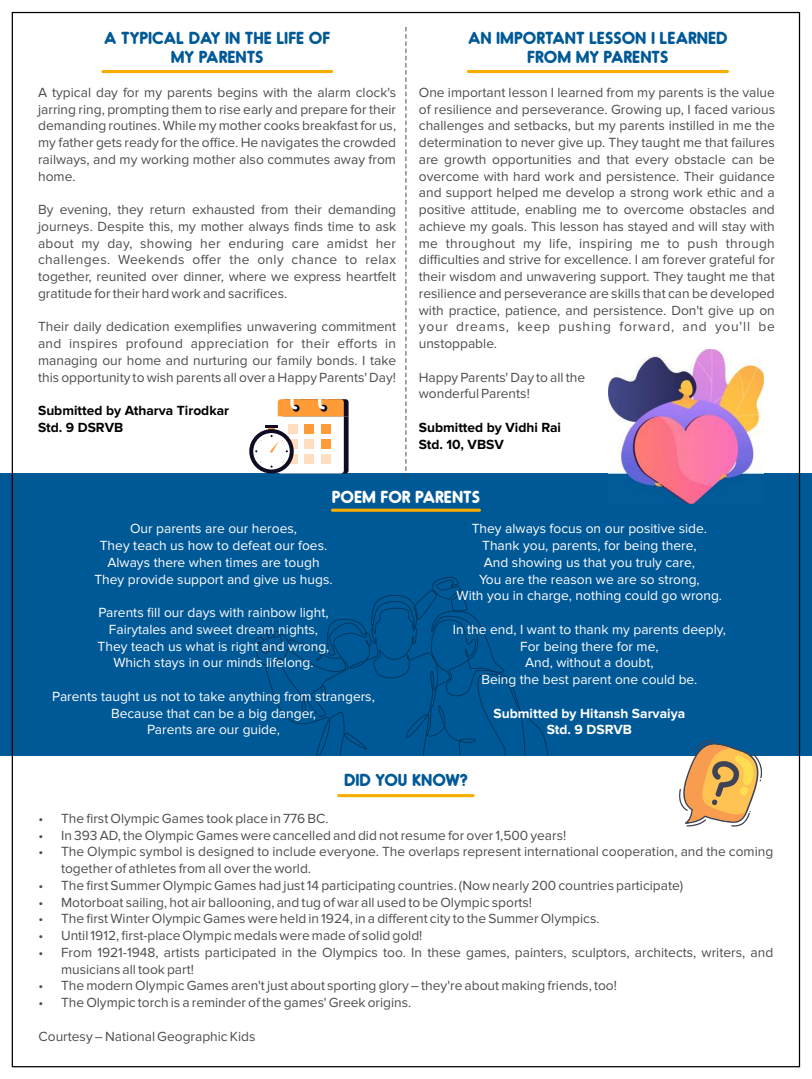
<style>
.page{position:relative;width:812px;height:1079px;background:#fff}
.page>*{position:absolute;margin:0;border:0;box-sizing:border-box;transform-origin:0 0}
.t1{font:700 16.5px/18.6px "Oduda";color:#005997;text-align:center}
.t2{font:700 16.5px "Oduda";color:#fff}
.t3{font:13.75px/16.8px "Proxima Nova";color:#4d4d4d;text-align:justify}
.t4{font:13.75px/16.8px "Proxima Nova";color:#fff;text-align:center}
.t5{font:700 13.75px/16.8px "Proxima Nova";color:#000}
.t6{font:700 13.75px/16.8px "Proxima Nova";color:#fff;text-align:center}
</style>
<div class="page">
<div style="left:0;top:473px;width:811px;height:283px;background:#005997"></div>
<svg style="left:254px;top:577px;width:295px;height:179px"></svg>
<svg style="left:332px;top:508px;width:147px;height:4px"></svg>
<hr style="left:468px;top:70px;width:259px;height:3px;background:#f8ad00">
<hr style="left:103px;top:70px;width:228px;height:3px;background:#f8ad00">
<svg style="left:405px;top:27px;width:1px;height:451px"></svg>
<hr style="left:338px;top:794px;width:135px;height:3px;background:#f8ad00">
<img style="left:608px;top:349px;width:155px;height:155px">
<svg style="left:249px;top:429px;width:44px;height:44px"></svg>
<svg style="left:253px;top:433px;width:36px;height:36px"></svg>
<svg style="left:255px;top:399px;width:93px;height:74px"></svg>
<svg style="left:679px;top:740px;width:82px;height:86px"></svg>
<p class="t1" style="left:104px;top:30px;width:227px">A TYPICAL DAY IN THE LIFE OF<br>MY PARENTS</p>
<p class="t3" style="left:38px;top:84px;width:359px">A typical day for my parents begins with the alarm clock's jarring ring, prompting them to rise early and prepare for their demanding routines. While my mother cooks breakfast for us, my father gets ready for the office. He navigates the crowded railways, and my working mother also commutes away from home.</p>
<p class="t3" style="left:38px;top:202px;width:359px">By evening, they return exhausted from their demanding journeys. Despite this, my mother always finds time to ask about my day, showing her enduring care amidst her challenges. Weekends offer the only chance to relax together, reunited over dinner, where we express heartfelt gratitude for their hard work and sacrifices.</p>
<p class="t3" style="left:38px;top:319px;width:359px">Their daily dedication exemplifies unwavering commitment and inspires profound appreciation for their efforts in managing our home and nurturing our family bonds. I take this opportunity to wish parents all over a Happy Parents' Day!</p>
<p class="t5" style="left:38px;top:403px;width:192px">Submitted by Atharva Tirodkar<br>Std. 9 DSRVB</p>
<p class="t1" style="left:467px;top:30px;width:261px">AN IMPORTANT LESSON I LEARNED<br>FROM MY PARENTS</p>
<p class="t3" style="left:418px;top:84px;width:357px">One important lesson I learned from my parents is the value of resilience and perseverance. Growing up, I faced various challenges and setbacks, but my parents instilled in me the determination to never give up. They taught me that failures are growth opportunities and that every obstacle can be overcome with hard work and persistence. Their guidance and support helped me develop a strong work ethic and a positive attitude, enabling me to overcome obstacles and achieve my goals. This lesson has stayed and will stay with me throughout my life, inspiring me to push through difficulties and strive for excellence. I am forever grateful for their wisdom and unwavering support. They taught me that resilience and perseverance are skills that can be developed with practice, patience, and persistence. Don't give up on your dreams, keep pushing forward, and you'll be unstoppable.</p>
<p class="t3" style="left:418px;top:369px;width:168px">Happy Parents' Day to all the wonderful Parents!</p>
<p class="t5" style="left:418px;top:419px;width:143px">Submitted by Vidhi Rai<br>Std. 10, VBSV</p>
<p class="t2" style="left:331px;top:489px;width:150px">POEM FOR PARENTS</p>
<p class="t4" style="left:94px;top:521px;width:239px">Our parents are our heroes,<br>They teach us how to defeat our foes.<br>Always there when times are tough They provide support and give us hugs.</p>
<p class="t4" style="left:97px;top:605px;width:233px">Parents fill our days with rainbow light, Fairytales and sweet dream nights, They teach us what is right and wrong, Which stays in our minds lifelong.</p>
<p class="t4" style="left:52px;top:688px;width:324px">Parents taught us not to take anything from strangers,<br>Because that can be a big danger,<br>Parents are our guide,</p>
<p class="t4" style="left:456px;top:521px;width:267px">They always focus on our positive side.<br>Thank you, parents, for being there,<br>And showing us that you truly care,<br>You are the reason we are so strong,<br>With you in charge, nothing could go wrong.</p>
<p class="t4" style="left:452px;top:621px;width:274px">In the end, I want to thank my parents deeply,<br>For being there for me,<br>And, without a doubt,<br>Being the best parent one could be.</p>
<p class="t6" style="left:493px;top:705px;width:193px">Submitted by Hitansh Sarvaiya<br>Std. 9 DSRVB</p>
<p class="t1" style="left:344px;top:772px;width:125px">DID YOU KNOW?</p>
<p class="t3" style="left:38px;top:810px;width:291px">• The first Olympic Games took place in 776 BC.</p>
<p class="t3" style="left:38px;top:827px;width:529px">• In 393 AD, the Olympic Games were cancelled and did not resume for over 1,500 years!</p>
<p class="t3" style="left:61px;top:844px;width:713px;text-indent:-22px">• The Olympic symbol is designed to include everyone. The overlaps represent international cooperation, and the coming together of athletes from all over the world.</p>
<p class="t3" style="left:38px;top:877px;width:646px">• The first Summer Olympic Games had just 14 participating countries. (Now nearly 200 countries participate)</p>
<p class="t3" style="left:38px;top:894px;width:495px">• Motorboat sailing, hot air ballooning, and tug of war all used to be Olympic sports!</p>
<p class="t3" style="left:38px;top:911px;width:562px">• The first Winter Olympic Games were held in 1924, in a different city to the Summer Olympics.</p>
<p class="t3" style="left:38px;top:927px;width:385px">• Until 1912, first-place Olympic medals were made of solid gold!</p>
<p class="t3" style="left:61px;top:944px;width:713px;text-indent:-22px">• From 1921-1948, artists participated in the Olympics too. In these games, painters, sculptors, architects, writers, and musicians all took part!</p>
<p class="t3" style="left:38px;top:978px;width:579px">• The modern Olympic Games aren't just about sporting glory – they're about making friends, too!</p>
<p class="t3" style="left:38px;top:994px;width:374px">• The Olympic torch is a reminder of the games' Greek origins.</p>
<p class="t3" style="left:38px;top:1028px;width:218px">Courtesy – National Geographic Kids</p>
</div>
